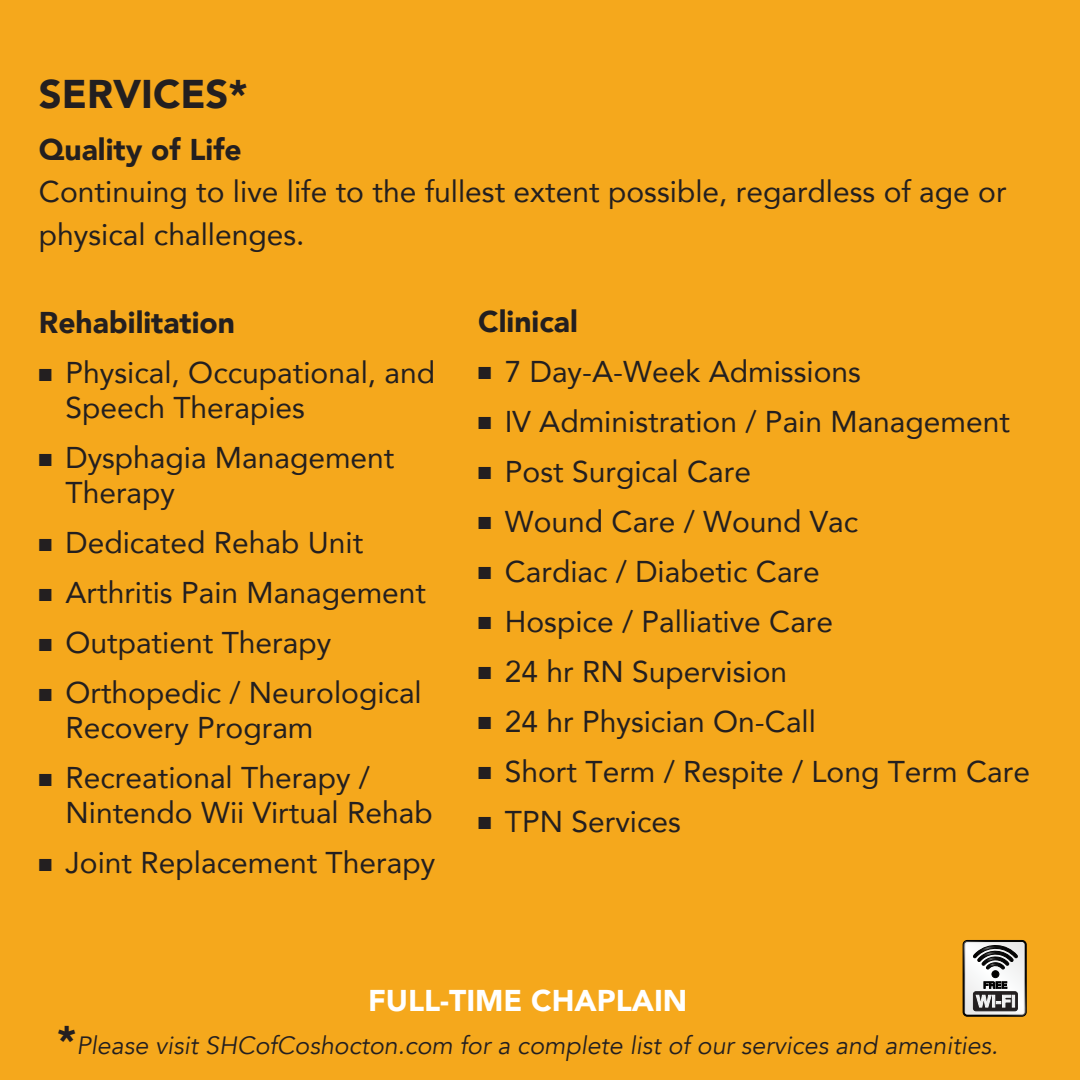
<style>
.page{position:relative;width:1080px;height:1080px;background:#f5a81c}
.page>*{position:absolute;margin:0;border:0;box-sizing:border-box;transform-origin:0 0}
.t1{font:900 40px "Avenir";color:#231f20}
.t2{font:30px/35px "Avenir";color:#231f20}
.t3{font:900 30px "Avenir";color:#231f20}
.t4{font:900 30px "Avenir";color:#fff}
.t5{font:italic 25px "Avenir";color:#231f20}
.s1{font-weight:900;font-style:normal;font-size:40px}
</style>
<div class="page">
<svg style="left:963px;top:940px;width:63px;height:76px;background:#a1a0a0"></svg>
<h1 class="t1" style="left:39px;top:60px;width:210px">SERVICES*</h1>
<p class="t3" style="left:39px;top:124px;width:204px">Quality of Life</p>
<p class="t2" style="left:39px;top:170px;width:969px;line-height:42.5px">Continuing to live life to the fullest extent possible, regardless of age or physical challenges.</p>
<p class="t3" style="left:39px;top:297px;width:198px">Rehabilitation</p>
<p class="t2" style="left:66px;top:355px;width:371px;text-indent:-27px">■ Physical, Occupational, and<br>Speech Therapies</p>
<p class="t2" style="left:66px;top:440px;width:331px;text-indent:-27px">■ Dysphagia Management<br>Therapy</p>
<p class="t2" style="left:39px;top:525px;width:326px">■ Dedicated Rehab Unit</p>
<p class="t2" style="left:39px;top:575px;width:389px">■ Arthritis Pain Management</p>
<p class="t2" style="left:39px;top:625px;width:294px">■ Outpatient Therapy</p>
<p class="t2" style="left:66px;top:675px;width:358px;text-indent:-27px">■ Orthopedic / Neurological<br>Recovery Program</p>
<p class="t2" style="left:66px;top:760px;width:369px;text-indent:-27px">■ Recreational Therapy /<br>Nintendo Wii Virtual Rehab</p>
<p class="t2" style="left:39px;top:845px;width:398px">■ Joint Replacement Therapy</p>
<p class="t3" style="left:478px;top:296px;width:101px">Clinical</p>
<p class="t2" style="left:478px;top:353px;width:384px">■ 7 Day-A-Week Admissions</p>
<p class="t2" style="left:478px;top:403px;width:533px">■ IV Administration / Pain Management</p>
<p class="t2" style="left:478px;top:453px;width:274px">■ Post Surgical Care</p>
<p class="t2" style="left:478px;top:503px;width:382px">■ Wound Care / Wound Vac</p>
<p class="t2" style="left:478px;top:553px;width:343px">■ Cardiac / Diabetic Care</p>
<p class="t2" style="left:478px;top:603px;width:356px">■ Hospice / Palliative Care</p>
<p class="t2" style="left:478px;top:653px;width:310px">■ 24 hr RN Supervision</p>
<p class="t2" style="left:478px;top:703px;width:339px">■ 24 hr Physician On-Call</p>
<p class="t2" style="left:478px;top:753px;width:553px">■ Short Term / Respite / Long Term Care</p>
<p class="t2" style="left:478px;top:803px;width:204px">■ TPN Services</p>
<p class="t4" style="left:368px;top:975px;width:321px">FULL-TIME CHAPLAIN</p>
<p class="t5" style="left:57px;top:1030px;width:943px"><span class="s1">*</span>Please visit SHCofCoshocton.com for a complete list of our services and amenities.</p>
</div>
